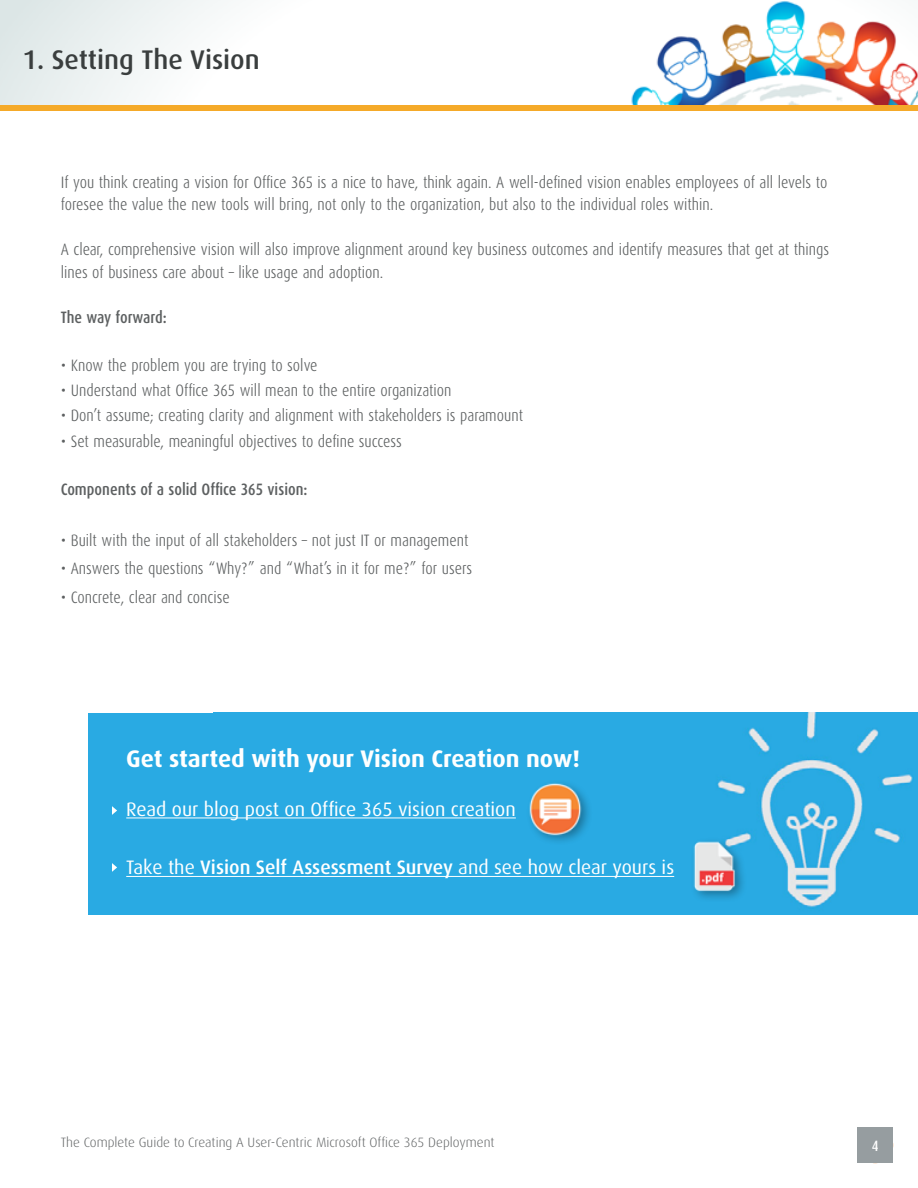
<style>
.page{position:relative;width:918px;height:1188px;background:#fff}
.page>*{position:absolute;margin:0;border:0;box-sizing:border-box;transform-origin:0 0}
.t1{font:500 27px "Dax";color:#3a3e3e}
.t2{font:700 24px "Dax";color:#fff}
.t3{font:19.5px "Dax";color:#fff}
.t4{font:300 16.5px/22.5px "Dax Condensed";color:#5d6061}
.t5{font:500 16.5px "Dax Condensed";color:#5d6061}
.t6{font:500 15px "Dax Condensed";color:#fff}
.t7{font:300 13.5px "Dax";color:#5d6061}
.s1{font-weight:500}
</style>
<div class="page">
<img style="left:0;top:0;width:918px;height:106px">
<div style="left:857px;top:1127px;width:36px;height:36px;background:#969da0"></div>
<div style="left:0;top:106px;width:918px;height:5px;background:#f5aa29"></div>
<div style="left:89px;top:713px;width:829px;height:202px;background:#29aae3"></div>
<img style="left:213px;top:713px;width:700px;height:196px">
<hr style="left:126px;top:817px;width:390px;height:1px;background:#fff">
<hr style="left:126px;top:876px;width:548px;height:1px;background:#fff">
<div style="left:690px;top:837px;width:57px;height:66px;background:#000;opacity:.34"></div>
<img style="left:683px;top:838px;width:59px;height:59px">
<div style="left:526px;top:780px;width:67px;height:66px;background:#000;opacity:.34"></div>
<img style="left:525px;top:780px;width:60px;height:59px">
<svg style="left:112px;top:806px;width:5px;height:9px"></svg>
<svg style="left:112px;top:863px;width:5px;height:9px"></svg>
<h1 class="t1" style="left:22px;top:45px;width:239px">1. Setting The Vision</h1>
<p class="t4" style="left:61px;top:171px;width:768px">If you think creating a vision for Office 365 is a nice to have, think again. A well-defined vision enables employees of all levels to foresee the value the new tools will bring, not only to the organization, but also to the individual roles within.</p>
<p class="t4" style="left:61px;top:238px;width:770px">A clear, comprehensive vision will also improve alignment around key business outcomes and identify measures that get at things lines of business care about – like usage and adoption.</p>
<p class="t5" style="left:61px;top:308px;width:108px">The way forward:</p>
<p class="t4" style="left:61px;top:354px;width:258px">• Know the problem you are trying to solve</p>
<p class="t4" style="left:61px;top:379px;width:392px">• Understand what Office 365 will mean to the entire organization</p>
<p class="t4" style="left:61px;top:405px;width:464px">• Don’t assume; creating clarity and alignment with stakeholders is paramount</p>
<p class="t4" style="left:61px;top:430px;width:343px">• Set measurable, meaningful objectives to define success</p>
<p class="t5" style="left:61px;top:480px;width:248px">Components of a solid Office 365 vision:</p>
<p class="t4" style="left:61px;top:529px;width:409px">• Built with the input of all stakeholders – not just IT or management</p>
<p class="t4" style="left:61px;top:558px;width:413px">• Answers the questions “Why?” and “What’s in it for me?” for users</p>
<p class="t4" style="left:61px;top:586px;width:170px">• Concrete, clear and concise</p>
<h2 class="t2" style="left:126px;top:745px;width:456px">Get started with your Vision Creation now!</h2>
<p class="t3" style="left:126px;top:798px;width:391px">Read our blog post on Office 365 vision creation</p>
<p class="t3" style="left:126px;top:857px;width:549px">Take the <span class="s1">Vision Self Assessment Survey</span> and see how clear yours is</p>
<p class="t7" style="left:61px;top:1135px;width:435px">The Complete Guide to Creating A User-Centric Microsoft Office 365 Deployment</p>
<p class="t6" style="left:872px;top:1138px;width:8px">4</p>
</div>
